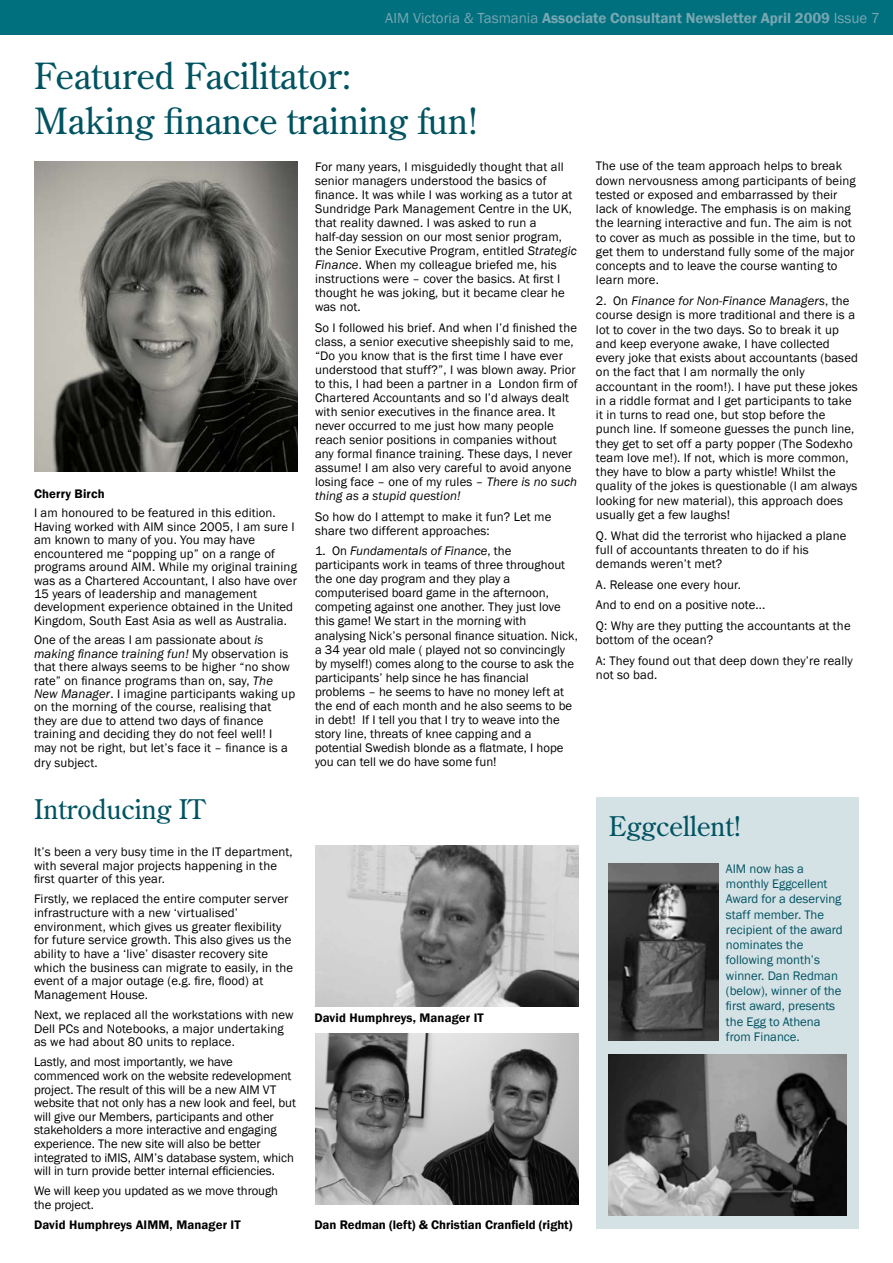
<style>
.page{position:relative;width:893px;height:1263px;background:#fff}
.page>*{position:absolute;margin:0;border:0;box-sizing:border-box;transform-origin:0 0}
.t1{font:36px/45px "Century Old Style Std";letter-spacing:.005em;color:#005361}
.t2{font:27px "Century Old Style Std";letter-spacing:.005em;color:#005361}
.t3{font:600 15px "Franklin Gothic";color:#78a6b1}
.t4{font:12.75px/14.1px "Franklin Gothic";letter-spacing:.01em;color:#000}
.t5{font:12.75px/15.3px "Franklin Gothic";color:#005361}
.t6{font:600 12.75px "Franklin Gothic";letter-spacing:.01em;color:#000}
.s1{font-weight:400}
.s2{font-style:italic}
</style>
<div class="page">
<div style="left:0;top:0;width:893px;height:34px;background:#00707f"></div>
<img style="left:34px;top:162px;width:263px;height:309px">
<img style="left:315px;top:845px;width:264px;height:162px">
<img style="left:315px;top:1034px;width:264px;height:171px">
<div style="left:596px;top:798px;width:263px;height:431px;background:#d4e1e5"></div>
<img style="left:608px;top:1054px;width:238px;height:161px">
<img style="left:609px;top:864px;width:109px;height:176px">
<p class="t3" style="left:385px;top:8px;width:496px"><span class="s1">AIM Victoria &amp; Tasmania</span> Associate Consultant Newsletter April 2009 <span class="s1">Issue 7</span></p>
<h1 class="t1" style="left:34px;top:52px;width:445px">Featured Facilitator:<br>Making finance training fun!</h1>
<p class="t6" style="left:34px;top:486px;width:72px">Cherry Birch</p>
<p class="t4" style="left:34px;top:507px;width:264px;line-height:13.4px">I am honoured to be featured in this edition.<br>Having worked with AIM since 2005, I am sure I am known to many of you. You may have encountered me “popping up” on a range of programs around AIM. While my original training was as a Chartered Accountant, I also have over 15 years of leadership and management development experience obtained in the United Kingdom, South East Asia as well as Australia.</p>
<p class="t4" style="left:34px;top:634px;width:263px;line-height:13.4px">One of the areas I am passionate about <span class="s2">is making finance training fun!</span> My observation is that there always seems to be higher “no show rate” on finance programs than on, say, <span class="s2">The New Manager</span>. I imagine participants waking up on the morning of the course, realising that they are due to attend two days of finance training and deciding they do not feel well! I may not be right, but let’s face it – finance is a</p>
<p class="t4" style="left:34px;top:755px;width:65px">dry subject.</p>
<h2 class="t2" style="left:34px;top:791px;width:173px">Introducing IT</h2>
<p class="t4" style="left:34px;top:845px;width:260px;line-height:13.6px">It’s been a very busy time in the IT department, with several major projects happening in the first quarter of this year.</p>
<p class="t4" style="left:34px;top:892px;width:261px;line-height:13.6px">Firstly, we replaced the entire computer server infrastructure with a new ‘virtualised’ environment, which gives us greater flexibility for future service growth. This also gives us the ability to have a ‘live’ disaster recovery site which the business can migrate to easily, in the event of a major outage (e.g. fire, flood) at Management House.</p>
<p class="t4" style="left:34px;top:1008px;width:261px;line-height:13.6px">Next, we replaced all the workstations with new<br>Dell PCs and Notebooks, a major undertaking as we had about 80 units to replace.</p>
<p class="t4" style="left:34px;top:1055px;width:264px;line-height:13.6px">Lastly, and most importantly, we have commenced work on the website redevelopment project. The result of this will be a new AIM VT website that not only has a new look and feel, but will give our Members, participants and other stakeholders a more interactive and engaging experience. The new site will also be better integrated to iMIS, AIM’s database system, which will in turn provide better internal efficiencies.</p>
<p class="t4" style="left:34px;top:1184px;width:246px;line-height:13.6px">We will keep you updated as we move through the project.</p>
<p class="t6" style="left:34px;top:1217px;width:208px">David Humphreys AIMM, Manager IT</p>
<p class="t4" style="left:315px;top:160px;width:263px">For many years, I misguidedly thought that all senior managers understood the basics of finance. It was while I was working as a tutor at Sundridge Park Management Centre in the UK, that reality dawned. I was asked to run a half-day session on our most senior program, the Senior Executive Program, entitled <span class="s2">Strategic Finance</span>. When my colleague briefed me, his instructions were – cover the basics. At first I thought he was joking, but it became clear he was not.</p>
<p class="t4" style="left:315px;top:321px;width:264px">So I followed his brief. And when I’d finished the class, a senior executive sheepishly said to me, “Do you know that is the first time I have ever understood that stuff?”, I was blown away. Prior to this, I had been a partner in a London firm of Chartered Accountants and so I’d always dealt with senior executives in the finance area. It never occurred to me just how many people reach senior positions in companies without any formal finance training. These days, I never assume! I am also very careful to avoid anyone losing face – one of my rules – <span class="s2">There is no such thing as a stupid question!</span></p>
<p class="t4" style="left:315px;top:510px;width:238px">So how do I attempt to make it fun? Let me share two different approaches:</p>
<p class="t4" style="left:315px;top:544px;width:264px">1. On <span class="s2">Fundamentals of Finance</span>, the participants work in teams of three throughout the one day program and they play a computerised board game in the afternoon, competing against one another. They just love this game! We start in the morning with analysing Nick’s personal finance situation. Nick, a 34 year old male ( played not so convincingly by myself!) comes along to the course to ask the participants’ help since he has financial problems – he seems to have no money left at the end of each month and he also seems to be in debt! If I tell you that I try to weave into the story line, threats of knee capping and a potential Swedish blonde as a flatmate, I hope you can tell we do have some fun!</p>
<p class="t6" style="left:314px;top:1010px;width:171px">David Humphreys, Manager IT</p>
<p class="t6" style="left:314px;top:1216px;width:260px">Dan Redman (left) &amp; Christian Cranfield (right)</p>
<p class="t4" style="left:596px;top:159px;width:261px">The use of the team approach helps to break down nervousness among participants of being tested or exposed and embarrassed by their lack of knowledge. The emphasis is on making the learning interactive and fun. The aim is not to cover as much as possible in the time, but to get them to understand fully some of the major concepts and to leave the course wanting to learn more.</p>
<p class="t4" style="left:596px;top:294px;width:263px">2. On <span class="s2">Finance for Non-Finance Managers</span>, the course design is more traditional and there is a lot to cover in the two days. So to break it up and keep everyone awake, I have collected every joke that exists about accountants (based on the fact that I am normally the only accountant in the room!). I have put these jokes in a riddle format and I get participants to take it in turns to read one, but stop before the punch line. If someone guesses the punch line, they get to set off a party popper (The Sodexho team love me!). If not, which is more common, they have to blow a party whistle! Whilst the quality of the jokes is questionable (I am always looking for new material), this approach does usually get a few laughs!</p>
<p class="t4" style="left:596px;top:528px;width:252px">Q. What did the terrorist who hijacked a plane full of accountants threaten to do if his demands weren’t met?</p>
<p class="t4" style="left:596px;top:574px;width:256px;line-height:20.7px">A. Release one every hour.<br>And to end on a positive note...<br>Q: Why are they putting the accountants at the</p>
<p class="t4" style="left:596px;top:630px;width:258px;line-height:20.7px">bottom of the ocean?<br>A: They found out that deep down they’re really</p>
<p class="t4" style="left:596px;top:668px;width:63px">not so bad.</p>
<h2 class="t2" style="left:609px;top:808px;width:134px">Eggcellent!</h2>
<p class="t5" style="left:726px;top:861px;width:118px">AIM now has a monthly Eggcellent<br>Award for a deserving staff member. The recipient of the award nominates the following month’s winner. Dan Redman (below), winner of the first award, presents the Egg to Athena from Finance.</p>
</div>
